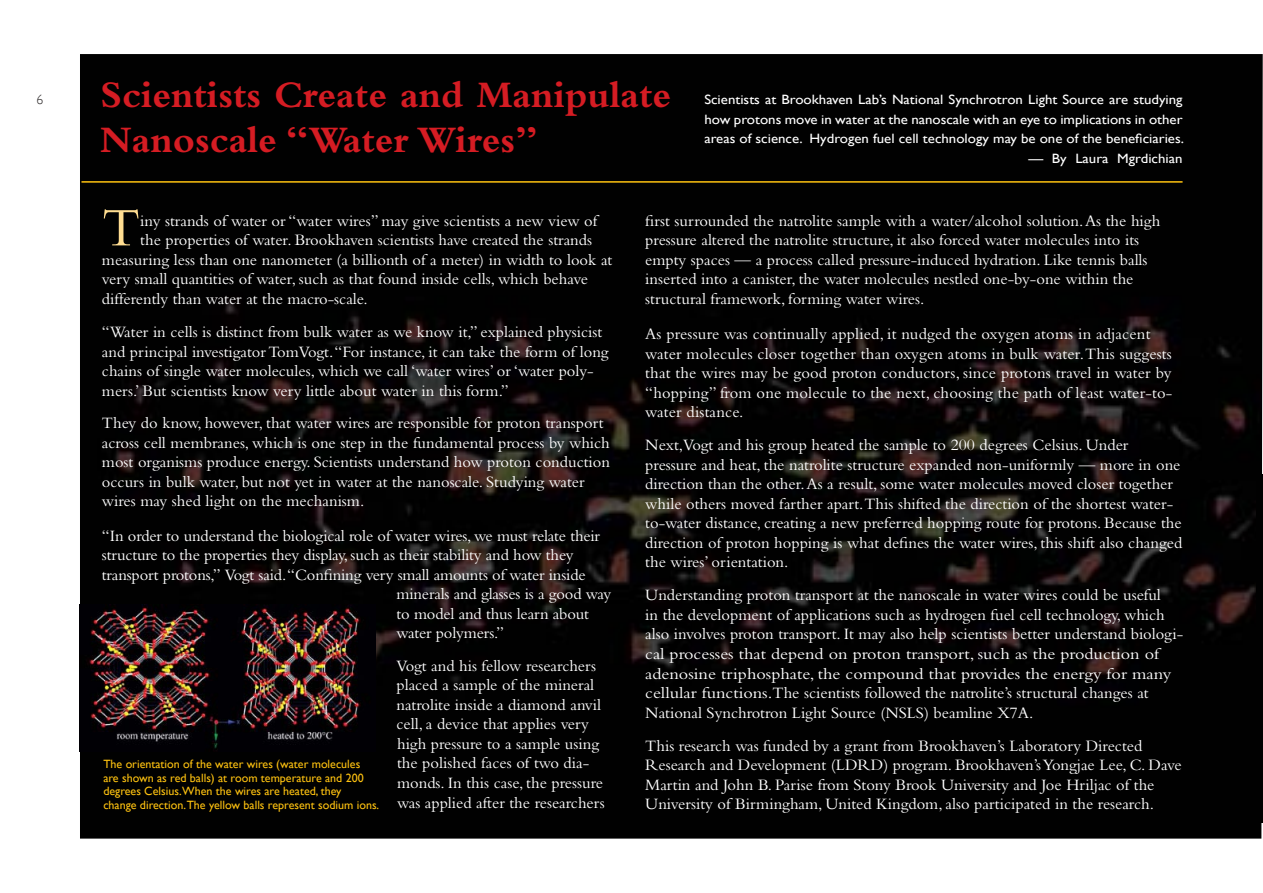
<style>
.page{position:relative;width:1263px;height:893px;background:#fff}
.page>*{position:absolute;margin:0;border:0;box-sizing:border-box;transform-origin:0 0}
.t1{font:56.55px "Bembo";color:#ffdd91}
.t2{font:700 39px/45px "Bembo";color:#d51c23}
.t3{font:16.5px/19.5px "Bembo";color:#fff}
.t4{font:13.5px/19.5px "Gill Sans";color:#fff;text-align:justify;scale:1.1 1}
.t5{font:300 13.5px "Gill Sans";color:#231f20}
.t6{font:12px/13.5px "Gill Sans";color:#fec210}
</style>
<div class="page">
<img style="left:80px;top:54px;width:1182px;height:784px">
<img style="left:80px;top:604px;width:295px;height:147px">
<hr style="left:81px;top:181px;width:1101px;height:1px;background:#fec210">
<hr style="left:1262px;top:54px;width:1px;height:784px;background:#000">
<div style="left:1256px;top:474px;width:6px;height:347px;background:#010101"></div>
<h2 class="t2" style="left:100px;top:71px;width:572px">Scientists Create and Manipulate<br>Nanoscale “Water Wires”</h2>
<p class="t5" style="left:36px;top:91px;width:8px">6</p>
<p class="t4" style="left:704px;top:90px;width:437px">Scientists at Brookhaven Lab’s National Synchrotron Light Source are studying how protons move in water at the nanoscale with an eye to implications in other areas of science. Hydrogen fuel cell technology may be one of the beneficiaries.</p>
<p class="t4" style="left:1028px;top:148px;width:142px">— By Laura Mgrdichian</p>
<h1 class="t1" style="left:102px;top:194px;width:40px">T</h1>
<p class="t3" style="left:140px;top:210px;width:458px">iny strands of water or “water wires” may give scientists a new view of</p>
<p class="t3" style="left:140px;top:230px;width:453px">the properties of water. Brookhaven scientists have created the strands</p>
<p class="t3" style="left:102px;top:249px;width:512px">measuring less than one nanometer (a billionth of a meter) in width to look at</p>
<p class="t3" style="left:102px;top:269px;width:487px">very small quantities of water, such as that found inside cells, which behave</p>
<p class="t3" style="left:102px;top:288px;width:267px">differently than water at the macro-scale.</p>
<p class="t3" style="left:102px;top:321px;width:508px">“Water in cells is distinct from bulk water as we know it,” explained physicist and principal investigator TomVogt. “For instance, it can take the form of long chains of single water molecules, which we call ‘water wires’ or ‘water poly&shy;mers.’ But scientists know very little about water in this form.”</p>
<p class="t3" style="left:102px;top:412px;width:509px">They do know, however, that water wires are responsible for proton transport across cell membranes, which is one step in the fundamental process by which most organisms produce energy. Scientists understand how proton conduction occurs in bulk water, but not yet in water at the nanoscale. Studying water wires may shed light on the mechanism.</p>
<p class="t3" style="left:102px;top:525px;width:499px">“In order to understand the biological role of water wires, we must relate their</p>
<p class="t3" style="left:102px;top:545px;width:473px">structure to the properties they display, such as their stability and how they</p>
<p class="t3" style="left:102px;top:564px;width:485px">transport protons,” Vogt said.“Confining very small amounts of water inside</p>
<p class="t3" style="left:396px;top:584px;width:216px">minerals and glasses is a good way</p>
<p class="t3" style="left:396px;top:603px;width:194px">to model and thus learn about</p>
<p class="t3" style="left:396px;top:623px;width:109px">water polymers.”</p>
<p class="t3" style="left:396px;top:655px;width:210px">Vogt and his fellow researchers placed a sample of the mineral natrolite inside a diamond anvil cell, a device that applies very high pressure to a sample using the polished faces of two dia&shy;monds. In this case, the pressure was applied after the researchers</p>
<p class="t6" style="left:103px;top:757px;width:277px">The orientation of the water wires (water molecules<br>are shown as red balls) at room temperature and 200 degrees Celsius.When the wires are heated, they<br>change direction.The yellow balls represent sodium ions.</p>
<p class="t3" style="left:645px;top:210px;width:516px">first surrounded the natrolite sample with a water/alcohol solution. As the high pressure altered the natrolite structure, it also forced water molecules into its empty spaces — a process called pressure-induced hydration. Like tennis balls inserted into a canister, the water molecules nestled one-by-one within the structural framework, forming water wires.</p>
<p class="t3" style="left:645px;top:324px;width:528px">As pressure was continually applied, it nudged the oxygen atoms in adjacent water molecules closer together than oxygen atoms in bulk water. This suggests that the wires may be good proton conductors, since protons travel in water by “hopping” from one molecule to the next, choosing the path of least water-to&shy;water distance.</p>
<p class="t3" style="left:645px;top:435px;width:538px">Next,Vogt and his group heated the sample to 200 degrees Celsius. Under pressure and heat, the natrolite structure expanded non-uniformly — more in one direction than the other. As a result, some water molecules moved closer together while others moved farther apart.This shifted the direction of the shortest water&shy;to-water distance, creating a new preferred hopping route for protons. Because the direction of proton hopping is what defines the water wires, this shift also changed the wires’ orientation.</p>
<p class="t3" style="left:645px;top:585px;width:539px">Understanding proton transport at the nanoscale in water wires could be useful<br>in the development of applications such as hydrogen fuel cell technology, which also involves proton transport. It may also help scientists better understand biologi&shy;cal processes that depend on proton transport, such as the production of adenosine triphosphate, the compound that provides the energy for many cellular functions.The scientists followed the natrolite’s structural changes at National Synchrotron Light Source (NSLS) beamline X7A.</p>
<p class="t3" style="left:645px;top:735px;width:538px">This research was funded by a grant from Brookhaven’s Laboratory Directed Research and Development (LDRD) program. Brookhaven’s Yongjae Lee, C. Dave Martin and John B. Parise from Stony Brook University and Joe Hriljac of the University of Birmingham, United Kingdom, also participated in the research.</p>
</div>
